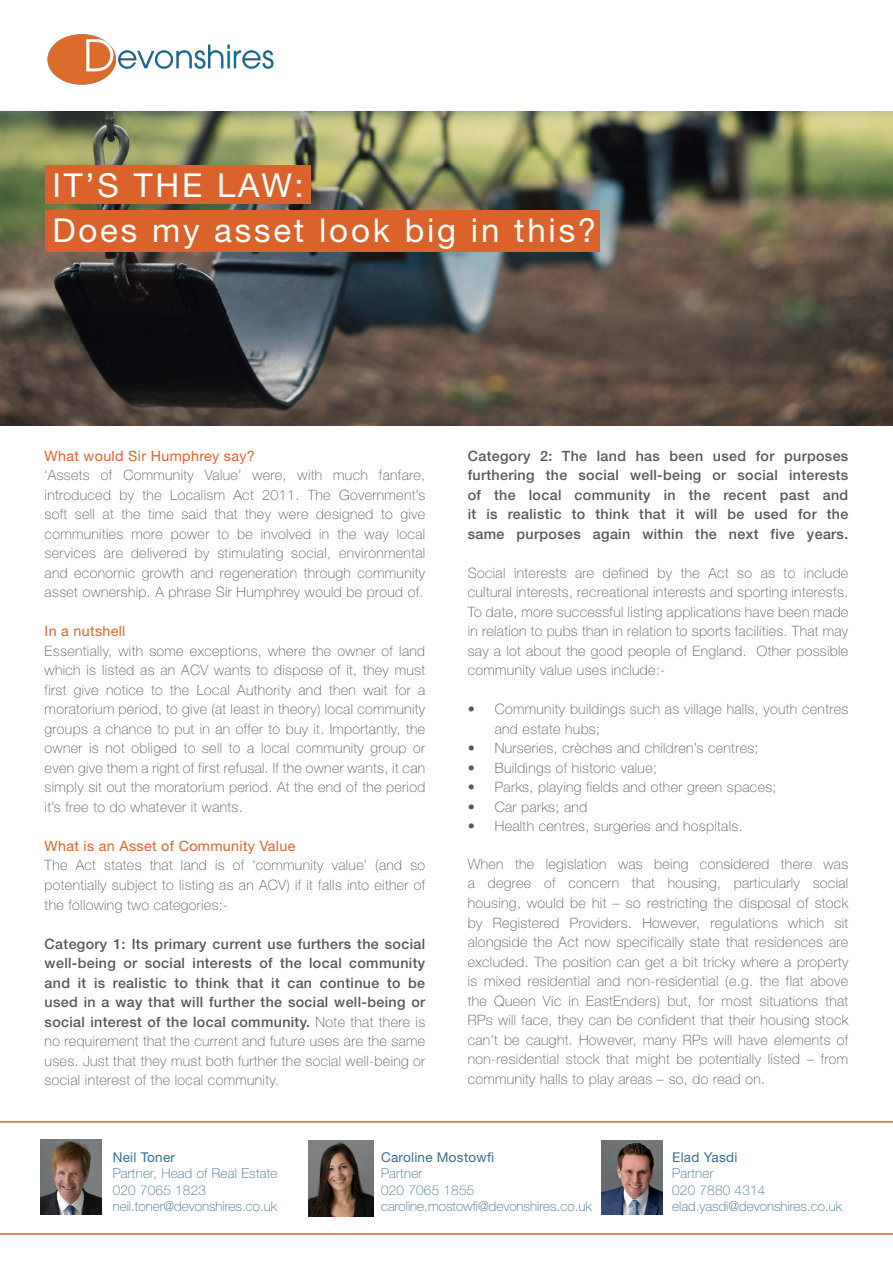
<style>
.page{position:relative;width:893px;height:1263px;background:#fff}
.page>*{position:absolute;margin:0;border:0;box-sizing:border-box;transform-origin:0 0}
.t1{font:33px "Helvetica Neue LT Std";letter-spacing:.085em;color:#fff}
.body_copy{font:100 14.25px/19.5px "Helvetica Neue LT Std";letter-spacing:.025em;color:#57585a;text-align:justify}
.body_copy-2{font:500 14.25px/19.5px "Helvetica Neue LT Std";letter-spacing:.025em;color:#57585a;text-align:justify}
.body_copy-3{font:14.25px "Helvetica Neue LT Std";letter-spacing:.025em;color:#db632b}
.Partner_Name_and_tit{font:100 13.5px "Helvetica Neue LT Std";color:#386e8f}
.Partner_Name_and_tit-2{font:100 13.5px "Helvetica Neue LT Std";letter-spacing:.02em;color:#386e8f}
.Partner_Name_and_tit-3{font:13.5px "Helvetica Neue LT Std";letter-spacing:.02em;color:#386e8f}
.s1{font-weight:100}
</style>
<div class="page">
<img style="left:0;top:111px;width:893px;height:315px">
<img style="left:47px;top:34px;width:227px;height:51px">
<div style="left:45px;top:165px;width:265px;height:39px;background:#db632b"></div>
<div style="left:45px;top:210px;width:555px;height:42px;background:#db632b"></div>
<svg style="left:0;top:1121px;width:893px;height:114px"></svg>
<img style="left:602px;top:1141px;width:61px;height:73px">
<img style="left:309px;top:1140px;width:64px;height:77px">
<img style="left:40px;top:1139px;width:62px;height:75px">
<p class="t1" style="left:52px;top:165px;width:253px">IT’S THE LAW:</p>
<p class="t1" style="left:52px;top:210px;width:545px">Does my asset look big in this?</p>
<p class="body_copy-3" style="left:45px;top:447px;width:212px">What would Sir Humphrey say?</p>
<p class="body_copy" style="left:45px;top:466px;width:382px">‘Assets of Community Value’ were, with much fanfare, introduced by the Localism Act 2011. The Government’s soft sell at the time said that they were designed to give communities more power to be involved in the way local services are delivered by stimulating social, environmental and economic growth and regeneration through community asset ownership. A phrase Sir Humphrey would be proud of.</p>
<p class="body_copy-3" style="left:45px;top:623px;width:82px">In a nutshell</p>
<p class="body_copy" style="left:45px;top:641px;width:382px">Essentially, with some exceptions, where the owner of land which is listed as an ACV wants to dispose of it, they must first give notice to the Local Authority and then wait for a moratorium period, to give (at least in theory) local community groups a chance to put in an offer to buy it. Importantly, the owner is not obliged to sell to a local community group or even give them a right of first refusal. If the owner wants, it can simply sit out the moratorium period. At the end of the period it’s free to do whatever it wants.</p>
<p class="body_copy-3" style="left:45px;top:837px;width:252px">What is an Asset of Community Value</p>
<p class="body_copy" style="left:45px;top:856px;width:382px">The Act states that land is of ‘community value’ (and so potentially subject to listing as an ACV) if it falls into either of the following two categories:-</p>
<p class="body_copy-2" style="left:45px;top:933px;width:382px">Category 1: Its primary current use furthers the social well-being or social interests of the local community and it is realistic to think that it can continue to be used in a way that will further the social well-being or social interest of the local community. <span class="s1">Note that there is no requirement that the current and future uses are the same uses. Just that they must both further the social well-being or social interest of the local community.</span></p>
<p class="body_copy-2" style="left:468px;top:446px;width:382px">Category 2: The land has been used for purposes furthering the social well-being or social interests of the local community in the recent past and it is realistic to think that it will be used for the same purposes again within the next five years.</p>
<p class="body_copy" style="left:468px;top:563px;width:382px">Social interests are defined by the Act so as to include cultural interests, recreational interests and sporting interests.<br>To date, more successful listing applications have been made in relation to pubs than in relation to sports facilities. That may say a lot about the good people of England. Other possible community value uses include:-</p>
<p class="body_copy" style="left:495px;top:700px;width:355px;text-indent:-27px">• Community buildings such as village halls, youth centres and estate hubs;</p>
<p class="body_copy" style="left:468px;top:739px;width:292px">• Nurseries, crèches and children’s centres;</p>
<p class="body_copy" style="left:468px;top:758px;width:191px">• Buildings of historic value;</p>
<p class="body_copy" style="left:468px;top:778px;width:310px">• Parks, playing fields and other green spaces;</p>
<p class="body_copy" style="left:468px;top:797px;width:121px">• Car parks; and</p>
<p class="body_copy" style="left:468px;top:817px;width:276px">• Health centres, surgeries and hospitals.</p>
<p class="body_copy" style="left:468px;top:854px;width:382px">When the legislation was being considered there was a degree of concern that housing, particularly social housing, would be hit – so restricting the disposal of stock by Registered Providers. However, regulations which sit alongside the Act now specifically state that residences are excluded. The position can get a bit tricky where a property is mixed residential and non-residential (e.g. the flat above the Queen Vic in EastEnders) but, for most situations that RPs will face, they can be confident that their housing stock can’t be caught. However, many RPs will have elements of non-residential stock that might be potentially listed – from community halls to play areas – so, do read on.</p>
<p class="Partner_Name_and_tit-3" style="left:113px;top:1149px;width:64px">Neil Toner</p>
<p class="Partner_Name_and_tit-2" style="left:113px;top:1165px;width:166px">Partner, Head of Real Estate</p>
<p class="Partner_Name_and_tit-2" style="left:113px;top:1182px;width:95px">020 7065 1823</p>
<p class="Partner_Name_and_tit" style="left:113px;top:1198px;width:166px">neil.toner@devonshires.co.uk</p>
<p class="Partner_Name_and_tit-3" style="left:381px;top:1149px;width:115px">Caroline Mostowfi</p>
<p class="Partner_Name_and_tit-2" style="left:381px;top:1165px;width:43px">Partner</p>
<p class="Partner_Name_and_tit-2" style="left:381px;top:1182px;width:95px">020 7065 1855</p>
<p class="Partner_Name_and_tit" style="left:381px;top:1198px;width:212px">caroline.mostowfi@devonshires.co.uk</p>
<p class="Partner_Name_and_tit-3" style="left:672px;top:1149px;width:67px">Elad Yasdi</p>
<p class="Partner_Name_and_tit-2" style="left:672px;top:1165px;width:43px">Partner</p>
<p class="Partner_Name_and_tit-2" style="left:672px;top:1182px;width:95px">020 7880 4314</p>
<p class="Partner_Name_and_tit" style="left:672px;top:1198px;width:171px">elad.yasdi@devonshires.co.uk</p>
</div>
